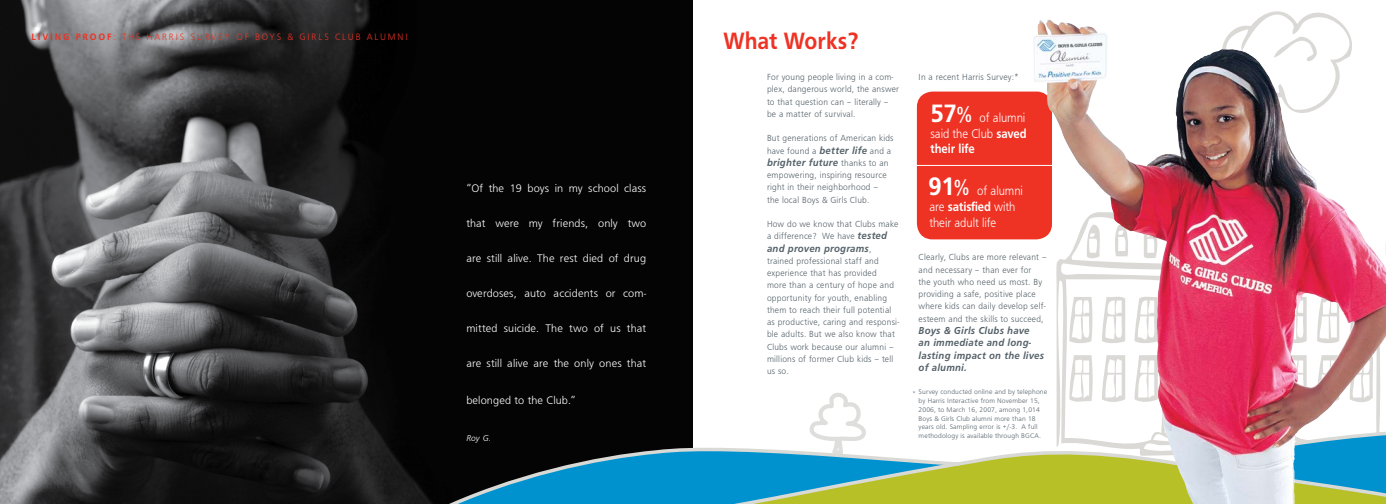
<style>
.page{position:relative;width:1386px;height:504px;background:#fff}
.page>*{position:absolute;margin:0;border:0;box-sizing:border-box;transform-origin:0 0}
.t1{font:24.5px "Frugal Sans Bold DTC";color:#ee3224;scale:.9 1}
.t2{font:13.12px/15.8px "Frugal Sans Light DTC";letter-spacing:-.005em;color:#fff;scale:.9 1}
.t3{font:13.12px "Frugal Sans Bold DTC";letter-spacing:-.005em;color:#fff;scale:.9 1}
.t4{font:11.38px "Frugal Sans Light DTC";letter-spacing:.01em;color:#fff}
.t5{font:10.5px/12.2px "Frugal Sans Bold Italic DTC";letter-spacing:.025em;color:#536068;scale:.95 1}
.t6{font:9.62px "Frugal Sans Light DTC";letter-spacing:.2em;color:#ee3224;scale:.95 1}
.t7{font:9.19px/12.2px "Frugal Sans Light DTC";letter-spacing:.025em;color:#536068;scale:.95 1}
.t8{font:8.75px "Frugal Sans Light Italic DTC";color:#fff}
.t9{font:7px/8.8px "Frugal Sans Light DTC";letter-spacing:.02em;color:#536068}
.t10{font:7px "Frugal Sans Light DTC";color:#70757c;scale:.9 1}
.s1{font-family:"Frugal Sans Bold DTC"}
.s2{font-family:"Frugal Sans Bold Italic DTC";font-size:10.5px}
.s3{font-family:"Frugal Sans Light DTC";font-size:9.19px}
.s4{font-family:"Frugal Sans Bold DTC";font-size:26.25px}
.s5{font-family:"Frugal Sans Bold DTC";font-size:22.75px}
.s6{font-family:"Frugal Sans Light DTC"}
</style>
<div class="page">
<img style="left:0;top:0;width:693px;height:504px">
<svg style="left:1056px;top:161px;width:114px;height:272px"></svg>
<div style="left:917px;top:92px;width:135px;height:147px;background:#ee3224;border-radius:16px"></div>
<hr style="left:915px;top:165px;width:142px;height:1px;background:#fff">
<svg style="left:1056px;top:433px;width:114px;height:13px"></svg>
<img style="left:1170px;top:11px;width:216px;height:435px">
<svg style="left:963px;top:446px;width:423px;height:58px"></svg>
<svg style="left:432px;top:390px;width:531px;height:114px"></svg>
<img style="left:1033px;top:20px;width:36px;height:127px">
<p class="t6" style="left:32px;top:31px;width:397px"><span class="s1">LIVING PROOF</span>: THE HARRIS SURVEY OF BOYS &amp; GIRLS CLUB ALUMNI</p>
<h1 class="t1" style="left:724px;top:27px;width:151px">What Works?</h1>
<p class="t7" style="left:767px;top:71px;width:141px">For young people living in a com&shy;plex, dangerous world, the answer to that question can – literally – be a matter of survival.</p>
<p class="t7" style="left:767px;top:132px;width:135px">But generations of American kids have found a <span class="s2">better life</span> and a</p>
<p class="t5" style="left:767px;top:156px;width:129px">brighter future <span class="s3">thanks to an</span></p>
<p class="t7" style="left:767px;top:169px;width:127px">empowering, inspiring resource right in their neighborhood – the local Boys &amp; Girls Club.</p>
<p class="t7" style="left:767px;top:218px;width:140px">How do we know that Clubs make a difference? We have <span class="s2">tested</span></p>
<p class="t5" style="left:767px;top:242px;width:111px">and proven programs<span class="s3">,</span></p>
<p class="t7" style="left:767px;top:255px;width:141px">trained professional staff and experience that has provided<br>more than a century of hope and opportunity for youth, enabling them to reach their full potential as productive, caring and responsi&shy;ble adults. But we also know that<br>Clubs work because our alumni – millions of former Club kids – tell us so.</p>
<p class="t4" style="left:466px;top:182px;width:181px">“Of the 19 boys in my school class</p>
<p class="t4" style="left:466px;top:217px;width:181px">that were my friends, only two</p>
<p class="t4" style="left:466px;top:252px;width:181px">are still alive. The rest died of drug</p>
<p class="t4" style="left:466px;top:287px;width:181px">overdoses, auto accidents or com-</p>
<p class="t4" style="left:466px;top:322px;width:181px">mitted suicide. The two of us that</p>
<p class="t4" style="left:466px;top:357px;width:181px">are still alive are the only ones that</p>
<p class="t4" style="left:466px;top:394px;width:111px">belonged to the Club.”</p>
<p class="t8" style="left:466px;top:433px;width:26px">Roy G.</p>
<p class="t7" style="left:919px;top:71px;width:107px">In a recent Harris Survey:*</p>
<h2 class="t2" style="left:930px;top:110px;width:108px"><span class="s4">57</span><span class="s5">%</span> of alumni said the Club <span class="s1">saved</span></h2>
<h2 class="t3" style="left:930px;top:141px;width:51px">their life</h2>
<h2 class="t2" style="left:928px;top:183px;width:107px"><span class="s4">91</span><span class="s5">%</span> of alumni</h2>
<h2 class="t3" style="left:929px;top:199px;width:97px"><span class="s6">are</span> satisfied <span class="s6">with</span></h2>
<h2 class="t2" style="left:929px;top:215px;width:76px">their adult life</h2>
<p class="t7" style="left:919px;top:251px;width:136px">Clearly, Clubs are more relevant – and necessary – than ever for<br>the youth who need us most. By providing a safe, positive place where kids can daily develop self&shy;esteem and the skills to succeed,</p>
<p class="t5" style="left:919px;top:324px;width:134px">Boys &amp; Girls Clubs have<br>an immediate and long&shy;lasting impact on the lives of alumni.</p>
<p class="t9" style="left:919px;top:388px;width:130px">Survey conducted online and by telephone by Harris Interactive from November 15, 2006, to March 16, 2007, among 1,014<br>Boys &amp; Girls Club alumni more than 18 years old. Sampling error is +/-3. A full methodology is available through BGCA.</p>
<p class="t10" style="left:913px;top:390px;width:5px">*</p>
</div>
